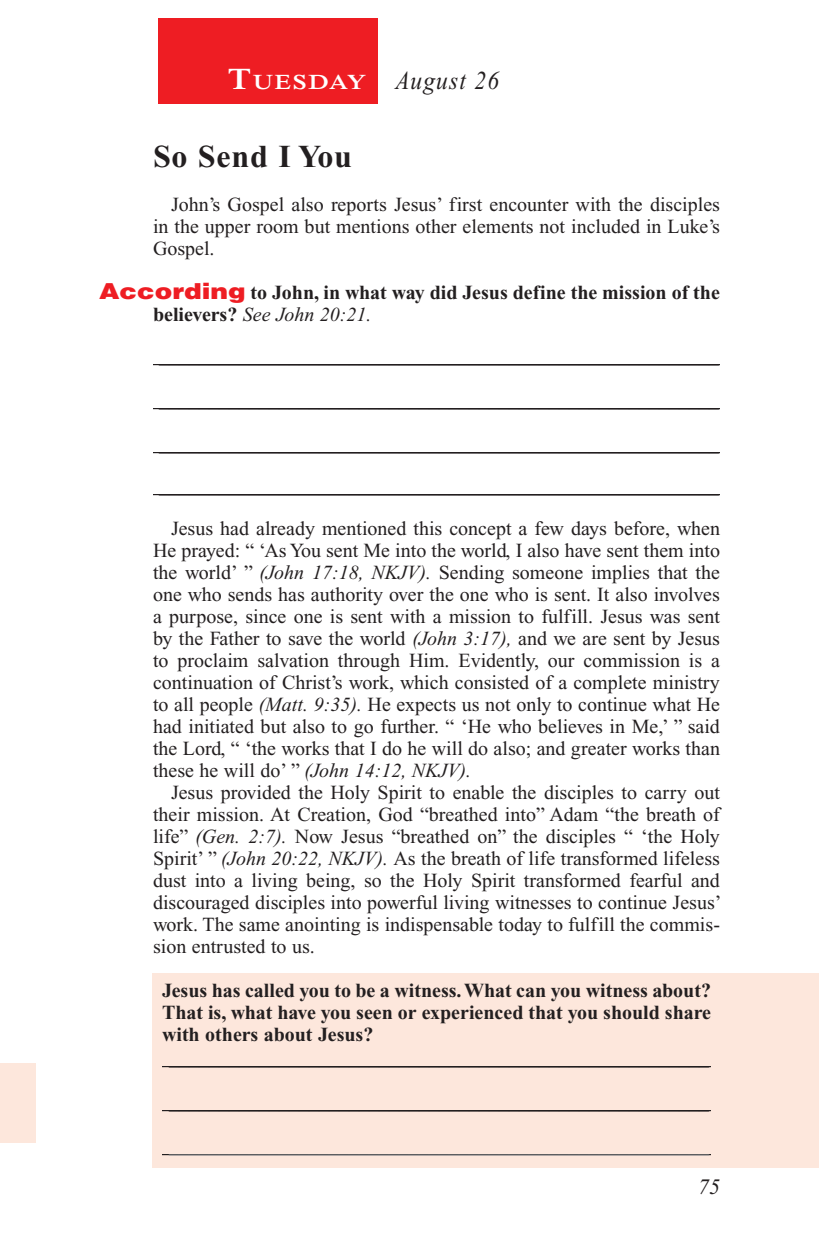
<style>
.page{position:relative;width:819px;height:1260px;background:#fff}
.page>*{position:absolute;margin:0;border:0;box-sizing:border-box;transform-origin:0 0}
.Head{font:700 32px "Times New Roman PS Std";letter-spacing:.025em;color:#231f20}
.Lesson_Dates{font:italic 26px "Times New Roman PS Std";letter-spacing:.05em;color:#231f20;scale:.9 1}
.t1{font:italic 22px "Times New Roman PS Std";color:#231f20}
.Daily_Header{font:600 21px "Times NRMT Std";letter-spacing:.07em;color:#fff;scale:1.1 1}
.Body{font:20px/22px "Times New Roman PS Std";color:#231f20;text-align:justify}
.Blank_Lines{font:20px "Times New Roman PS Std";color:#231f20}
.x-screened_box-text{font:700 20px/22px "Times New Roman PS Std";color:#231f20;text-align:justify}
.Blank_Lines_In_Scree{font:20px "Times New Roman PS Std";color:#231f20}
.Question{font:700 20px/22px "Times New Roman PS Std";color:#231f20}
.Blank_Lines_In_Scree-2{font:20px "Times New Roman PS Std";color:#939598}
.s1{font-size:30px}
.s2{font-family:"Helvetica LT Std";font-weight:900;font-size:22px;color:#ee1d23}
.s3{font-weight:400;font-style:italic}
.s4{font-style:italic}
</style>
<div class="page">
<div style="left:158px;top:18px;width:220px;height:86px;background:#ee1d23"></div>
<div style="left:0;top:1063px;width:36px;height:80px;background:#fde7dc"></div>
<div style="left:153px;top:974px;width:666px;height:194px;background:#fde7dc"></div>
<hr style="left:153px;top:364px;width:567px;height:1px;background:#231f20">
<hr style="left:153px;top:408px;width:567px;height:1px;background:#231f20">
<hr style="left:153px;top:452px;width:567px;height:1px;background:#231f20">
<hr style="left:153px;top:494px;width:567px;height:1px;background:#231f20">
<hr style="left:162px;top:1066px;width:549px;height:1px;background:#231f20">
<hr style="left:162px;top:1110px;width:549px;height:1px;background:#231f20">
<hr style="left:162px;top:1154px;width:549px;height:1px;background:#231f20">
<p class="Daily_Header" style="left:228px;top:70px;width:127px"><span class="s1">T</span>UESDAY</p>
<p class="Lesson_Dates" style="left:396px;top:66px;width:117px">August 26</p>
<p class="Head" style="left:153px;top:138px;width:201px">So Send I You</p>
<p class="Body" style="left:153px;top:193px;width:569px;text-indent:18px">John’s Gospel also reports Jesus’ first encounter with the disciples in the upper room but mentions other elements not included in Luke’s Gospel.</p>
<p class="Question" style="left:153px;top:281px;width:568px;text-indent:-54px"><span class="s2">According</span> to John, in what way did Jesus define the mission of the believers? <span class="s3">See John 20:21.</span></p>
<p class="Blank_Lines" style="left:159px;top:345px;width:561px">________________________________________________________</p>
<p class="Blank_Lines" style="left:159px;top:389px;width:561px">________________________________________________________</p>
<p class="Blank_Lines" style="left:159px;top:433px;width:561px">________________________________________________________</p>
<p class="Blank_Lines" style="left:159px;top:475px;width:561px">________________________________________________________</p>
<p class="Body" style="left:153px;top:517px;width:569px;text-indent:18px">Jesus had already mentioned this concept a few days before, when He prayed: “ ‘As You sent Me into the world, I also have sent them into the world’ ” <span class="s4">(John 17:18, NKJV).</span> Sending someone implies that the one who sends has authority over the one who is sent. It also involves a purpose, since one is sent with a mission to fulfill. Jesus was sent by the Father to save the world <span class="s4">(John 3:17),</span> and we are sent by Jesus to proclaim salvation through Him. Evidently, our commission is a continuation of Christ’s work, which consisted of a complete ministry to all people <span class="s4">(Matt. 9:35).</span> He expects us not only to continue what He had initiated but also to go further. “ ‘He who believes in Me,’ ” said the Lord, “ ‘the works that I do he will do also; and greater works than these he will do’ ” <span class="s4">(John 14:12, NKJV).</span></p>
<p class="Body" style="left:153px;top:781px;width:570px;text-indent:18px">Jesus provided the Holy Spirit to enable the disciples to carry out their mission. At Creation, God “breathed into” Adam “the breath of life” <span class="s4">(Gen. 2:7).</span> Now Jesus “breathed on” the disciples “ ‘the Holy Spirit’ ” <span class="s4">(John 20:22, NKJV).</span> As the breath of life transformed lifeless dust into a living being, so the Holy Spirit transformed fearful and discouraged disciples into powerful living witnesses to continue Jesus’ work. The same anointing is indispensable today to fulfill the commis&shy;sion entrusted to us.</p>
<p class="x-screened_box-text" style="left:162px;top:979px;width:551px">Jesus has called you to be a witness. What can you witness about?<br>That is, what have you seen or experienced that you should share with others about Jesus?</p>
<p class="Blank_Lines_In_Scree" style="left:169px;top:1047px;width:541px">______________________________________________________</p>
<p class="Blank_Lines_In_Scree" style="left:169px;top:1091px;width:541px">______________________________________________________</p>
<p class="Blank_Lines_In_Scree-2" style="left:169px;top:1135px;width:541px">______________________________________________________</p>
<p class="t1" style="left:698px;top:1175px;width:23px">75</p>
</div>
